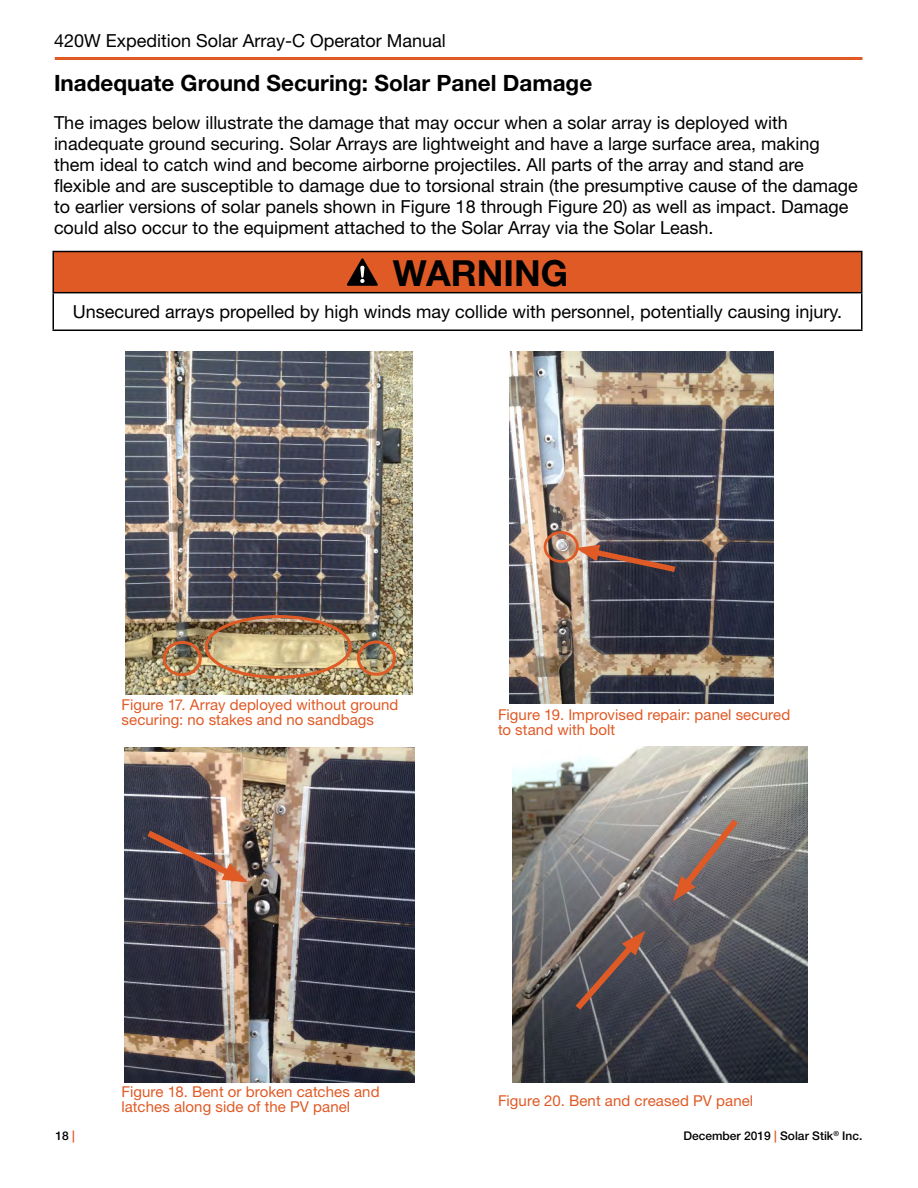
<style>
.page{position:relative;width:918px;height:1188px;background:#fff}
.page>*{position:absolute;margin:0;border:0;box-sizing:border-box;transform-origin:0 0}
.t1{font:700 36px "Helvetica Neue LT Std";color:#000}
.t2{font:700 22.5px "Helvetica Neue LT Std";color:#000}
.t3{font:18px/21px "Helvetica Neue LT Std";color:#000}
.t4{font:15px/15px "Helvetica Neue LT Std";letter-spacing:.005em;color:#e05a26}
.t5{font:500 12px "Helvetica Neue LT Std";color:#000}
.s1{color:#e05a26}
</style>
<div class="page">
<hr style="left:55px;top:57px;width:807px;height:3px;background:#e05a26">
<img style="left:124px;top:748px;width:290px;height:334px">
<img style="left:141px;top:825px;width:107px;height:59px">
<img style="left:126px;top:352px;width:287px;height:342px">
<div style="left:205px;top:615px;width:147px;height:64px;border:3px solid #e05a26;border-radius:50%"></div>
<div style="left:163px;top:641px;width:39px;height:35px;border:3px solid #e05a26;border-radius:50%"></div>
<div style="left:357px;top:641px;width:39px;height:35px;border:3px solid #e05a26;border-radius:50%"></div>
<img style="left:510px;top:352px;width:263px;height:351px">
<svg style="left:575px;top:545px;width:106px;height:31px;background:#644a49"></svg>
<div style="left:544px;top:531px;width:35px;height:32px;border:3px solid #e05a26;border-radius:50%"></div>
<img style="left:512px;top:746px;width:295px;height:336px">
<svg style="left:673px;top:813px;width:71px;height:88px;background:#867673"></svg>
<svg style="left:569px;top:931px;width:76px;height:85px;background:#5c4f51"></svg>
<div style="left:53px;top:252px;width:809px;height:41px;background:#e05a26"></div>
<hr style="left:52px;top:251px;width:810px;height:1px;background:#000">
<hr style="left:52px;top:252px;width:2px;height:40px;background:#000">
<hr style="left:861px;top:252px;width:1px;height:40px;background:#000">
<hr style="left:52px;top:292px;width:810px;height:1px;background:#000">
<hr style="left:52px;top:293px;width:2px;height:37px;background:#000">
<hr style="left:861px;top:293px;width:1px;height:37px;background:#000">
<hr style="left:52px;top:330px;width:810px;height:1px;background:#000">
<svg style="left:347px;top:258px;width:31px;height:28px"></svg>
<p class="t3" style="left:54px;top:30px;width:393px">420W Expedition Solar Array-C Operator Manual</p>
<p class="t2" style="left:54px;top:69px;width:540px">Inadequate Ground Securing: Solar Panel Damage</p>
<p class="t3" style="left:54px;top:112px;width:805px">The images below illustrate the damage that may occur when a solar array is deployed with inadequate ground securing. Solar Arrays are lightweight and have a large surface area, making them ideal to catch wind and become airborne projectiles. All parts of the array and stand are flexible and are susceptible to damage due to torsional strain (the presumptive cause of the damage to earlier versions of solar panels shown in Figure 18 through Figure 20) as well as impact. Damage could also occur to the equipment attached to the Solar Array via the Solar Leash.</p>
<h1 class="t1" style="left:393px;top:251px;width:177px">WARNING</h1>
<p class="t3" style="left:73px;top:301px;width:771px">Unsecured arrays propelled by high winds may collide with personnel, potentially causing injury.</p>
<p class="t4" style="left:122px;top:697px;width:279px">Figure 17. Array deployed without ground securing: no stakes and no sandbags</p>
<p class="t4" style="left:498px;top:707px;width:294px">Figure 19. Improvised repair: panel secured to stand with bolt</p>
<p class="t5" style="left:56px;top:1129px;width:21px">18 <span class="s1">|</span></p>
<p class="t4" style="left:122px;top:1084px;width:260px">Figure 18. Bent or broken catches and latches along side of the PV panel</p>
<p class="t4" style="left:498px;top:1093px;width:257px">Figure 20. Bent and creased PV panel</p>
<p class="t5" style="left:684px;top:1129px;width:180px">December 2019 <span class="s1">|</span> Solar Stik<sup>®</sup> Inc.</p>
</div>
